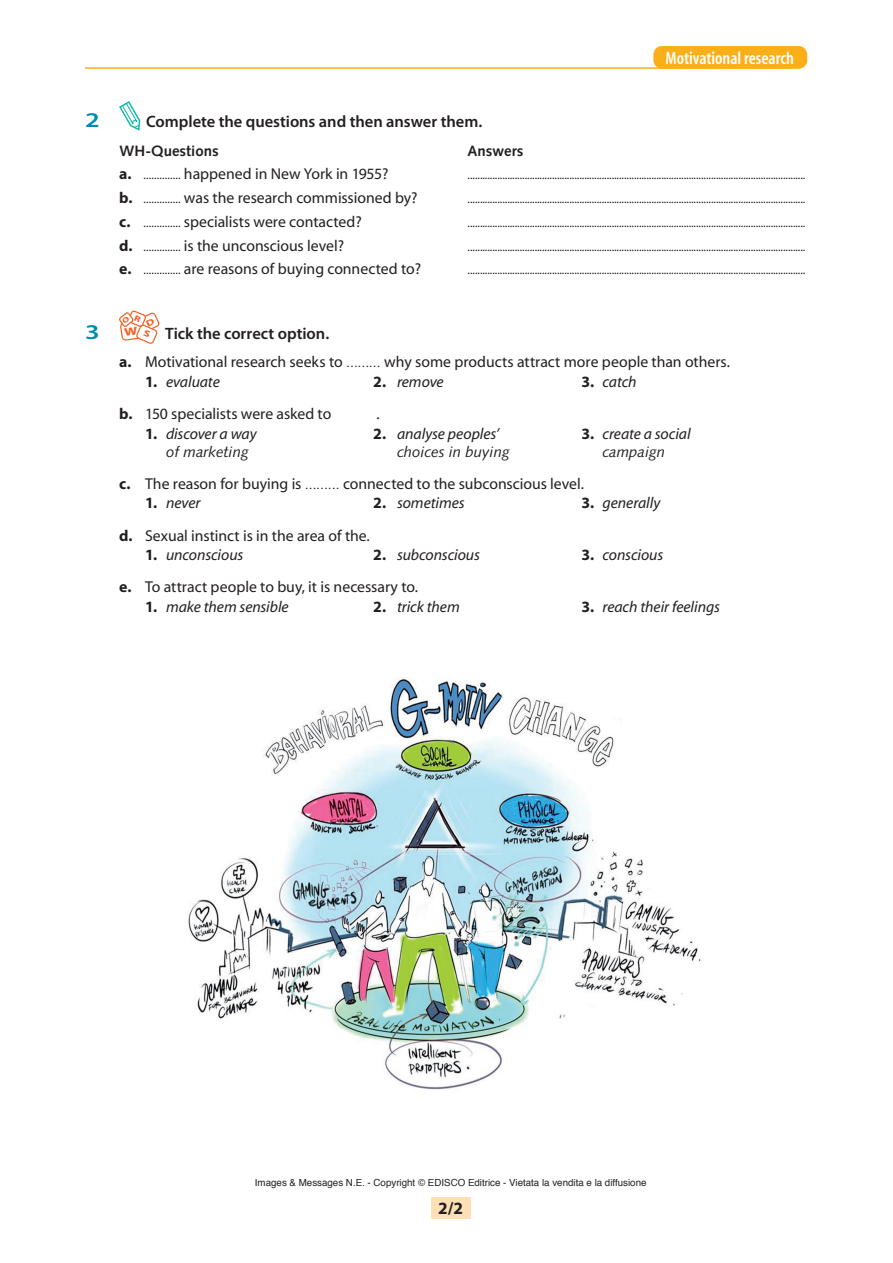
<style>
.page{position:relative;width:893px;height:1263px;background:#fff}
.page>*{position:absolute;margin:0;border:0;box-sizing:border-box;transform-origin:0 0}
.t1{font:600 21px "Myriad Pro";color:#008cb5;scale:1.3 1}
.t2{font:600 condensed 18px "Myriad";color:#fff}
.t3{font:700 17.25px "Myriad Pro";color:#231f20}
.t4{font:600 16.5px "Myriad Pro";color:#231f20}
.t5{font:15.75px "Myriad";letter-spacing:-.005em;color:#231f20}
.t6{font:italic 15.75px "Myriad";letter-spacing:-.005em;color:#231f20}
.t7{font:italic 15px "Syntax";color:#231f20}
.t8{font:700 15px "Syntax";color:#231f20}
.t9{font:12px "Myriad";color:#231f20}
.t10{font:9.75px "Helvetica";color:#231f20}
.s1{font-weight:700}
.s2{font-size:12px}
.s3{font-weight:700;font-style:normal}
</style>
<div class="page">
<div style="left:431px;top:1197px;width:40px;height:21px;background:#fee0b6"></div>
<img style="left:188px;top:677px;width:513px;height:413px">
<svg style="left:119px;top:101px;width:22px;height:30px"></svg>
<div style="left:653px;top:46px;width:154px;height:23px;background:#faaf18;border-radius:9px"></div>
<hr style="left:85px;top:67px;width:707px;height:2px;background:#faaf18">
<svg style="left:119px;top:310px;width:41px;height:34px"></svg>
<h2 class="t2" style="left:665px;top:49px;width:130px">Motivational research</h2>
<h1 class="t1" style="left:85px;top:109px;width:13px">2</h1>
<h3 class="t4" style="left:146px;top:113px;width:338px">Complete the questions and then answer them.</h3>
<p class="t8" style="left:120px;top:142px;width:101px">WH-Questions</p>
<p class="t8" style="left:468px;top:142px;width:57px">Answers</p>
<h3 class="t5" style="left:119px;top:166px;width:271px"><span class="s1">a.</span> <span class="s2">..............</span> happened in New York in 1955?</h3>
<p class="t9" style="left:468px;top:169px;width:339px">........................................................................................................................................</p>
<h3 class="t5" style="left:119px;top:190px;width:300px"><span class="s1">b.</span> <span class="s2">..............</span> was the research commissioned by?</h3>
<p class="t9" style="left:468px;top:193px;width:339px">........................................................................................................................................</p>
<h3 class="t5" style="left:119px;top:214px;width:244px"><span class="s1">c.</span> <span class="s2">..............</span> specialists were contacted?</h3>
<p class="t9" style="left:468px;top:217px;width:339px">........................................................................................................................................</p>
<h3 class="t5" style="left:119px;top:238px;width:227px"><span class="s1">d.</span> <span class="s2">..............</span> is the unconscious level?</h3>
<p class="t9" style="left:468px;top:241px;width:339px">........................................................................................................................................</p>
<h3 class="t5" style="left:119px;top:261px;width:304px"><span class="s1">e.</span> <span class="s2">..............</span> are reasons of buying connected to?</h3>
<p class="t9" style="left:468px;top:264px;width:339px">........................................................................................................................................</p>
<h1 class="t1" style="left:85px;top:321px;width:13px">3</h1>
<h3 class="t4" style="left:165px;top:325px;width:166px">Tick the correct option.</h3>
<h3 class="t5" style="left:119px;top:354px;width:613px"><span class="s1">a.</span> Motivational research seeks to <span class="s2">………</span> why some products attract more people than others.</h3>
<h3 class="t6" style="left:145px;top:374px;width:76px"><span class="s3">1.</span> evaluate</h3>
<h3 class="t6" style="left:373px;top:374px;width:72px"><span class="s3">2.</span> remove</h3>
<h3 class="t6" style="left:582px;top:374px;width:57px"><span class="s3">3.</span> catch</h3>
<h3 class="t5" style="left:119px;top:406px;width:214px"><span class="s1">b.</span> 150 specialists were asked to</h3>
<h3 class="t5" style="left:376px;top:406px;width:5px">.</h3>
<h3 class="t6" style="left:145px;top:425px;width:113px"><span class="s3">1.</span> discover a way</h3>
<h3 class="t6" style="left:373px;top:425px;width:128px"><span class="s3">2.</span> analyse peoples’</h3>
<h3 class="t6" style="left:582px;top:425px;width:111px"><span class="s3">3.</span> create a social</h3>
<p class="t7" style="left:166px;top:442px;width:84px">of marketing</p>
<p class="t7" style="left:397px;top:442px;width:114px">choices in buying</p>
<p class="t7" style="left:603px;top:442px;width:64px">campaign</p>
<h3 class="t5" style="left:119px;top:476px;width:466px"><span class="s1">c.</span> The reason for buying is <span class="s2">………</span> connected to the subconscious level.</h3>
<h3 class="t6" style="left:145px;top:495px;width:57px"><span class="s3">1.</span> never</h3>
<h3 class="t6" style="left:373px;top:495px;width:93px"><span class="s3">2.</span> sometimes</h3>
<h3 class="t6" style="left:582px;top:495px;width:80px"><span class="s3">3.</span> generally</h3>
<h3 class="t5" style="left:119px;top:527px;width:252px"><span class="s1">d.</span> Sexual instinct is in the area of the.</h3>
<h3 class="t6" style="left:145px;top:547px;width:100px"><span class="s3">1.</span> unconscious</h3>
<h3 class="t6" style="left:373px;top:547px;width:108px"><span class="s3">2.</span> subconscious</h3>
<h3 class="t6" style="left:582px;top:547px;width:83px"><span class="s3">3.</span> conscious</h3>
<h3 class="t5" style="left:119px;top:579px;width:301px"><span class="s1">e.</span> To attract people to buy, it is necessary to.</h3>
<h3 class="t6" style="left:145px;top:599px;width:145px"><span class="s3">1.</span> make them sensible</h3>
<h3 class="t6" style="left:373px;top:599px;width:88px"><span class="s3">2.</span> trick them</h3>
<h3 class="t6" style="left:581px;top:599px;width:140px"><span class="s3">3.</span> reach their feelings</h3>
<p class="t10" style="left:255px;top:1175px;width:393px">Images &amp; Messages N.E. - Copyright © EDISCO Editrice - Vietata la vendita e la diffusione</p>
<h3 class="t3" style="left:438px;top:1198px;width:26px">2/2</h3>
</div>
